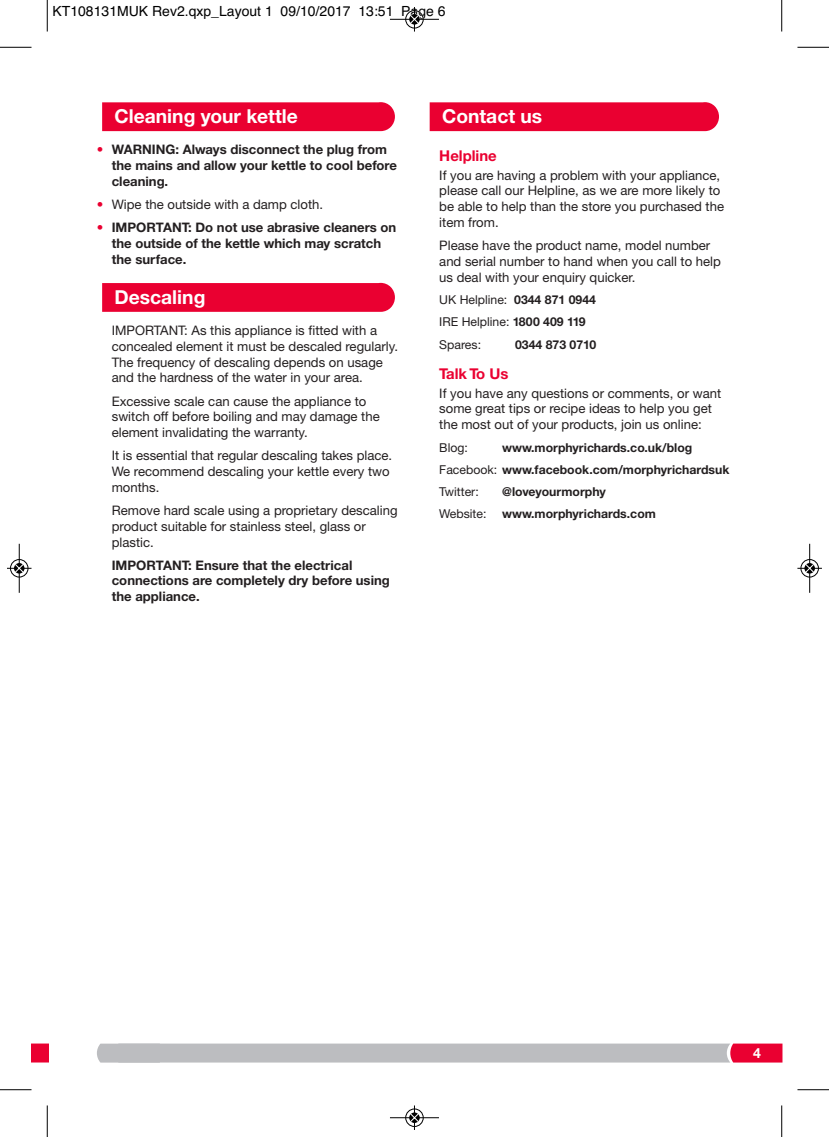
<style>
.page{position:relative;width:829px;height:1137px;background:#fff}
.page>*{position:absolute;margin:0;border:0;box-sizing:border-box;transform-origin:0 0}
.t1{font:700 19.25px "Helvetica Neue CE";color:#fff}
.t2{font:700 14.88px "Helvetica Neue CE";color:#ea0031}
.t3{font:14px "Helvetica";color:#000}
.t4{font:700 14px "Helvetica Neue CE";color:#fff}
.t5{font:13.12px/15.8px "Helvetica Neue";color:#231f20}
.t6{font:700 13.12px/15.8px "Helvetica Neue CE";color:#231f20}
.t7{font:700 12.25px/22.2px "Helvetica Neue CE";color:#231f20}
.t8{font:12.25px/22.4px "Helvetica Neue";color:#231f20}
.s1{font-family:"Helvetica Neue";font-weight:400;color:#ea0031}
.s2{color:#ea0031}
.s3{font-family:"Helvetica Neue CE";font-weight:700}
.s4{font-family:"Helvetica Neue";font-weight:400}
</style>
<div class="page">
<svg style="left:97px;top:1043px;width:685px;height:19px;background:#c1b1b7"></svg>
<svg style="left:32px;top:1043px;width:17px;height:19px"></svg>
<div style="left:102px;top:102px;width:293px;height:29px;background:#ea0031"></div>
<svg style="left:102px;top:283px;width:293px;height:29px;background:#ea0434"></svg>
<div style="left:430px;top:102px;width:289px;height:29px;background:#ea0031"></div>
<hr style="left:47px;top:0;width:1px;height:32px;background:#000">
<hr style="left:0;top:47px;width:32px;height:1px;background:#000">
<hr style="left:781px;top:0;width:1px;height:32px;background:#000">
<hr style="left:797px;top:47px;width:32px;height:1px;background:#000">
<hr style="left:47px;top:1105px;width:1px;height:31px;background:#000">
<hr style="left:0;top:1089px;width:32px;height:1px;background:#000">
<hr style="left:781px;top:1105px;width:1px;height:31px;background:#000">
<hr style="left:797px;top:1089px;width:32px;height:1px;background:#000">
<div style="left:405px;top:10px;width:19px;height:19px;border:1px solid #fff;border-radius:50%"></div>
<hr style="left:390px;top:19px;width:49px;height:1px;background:#000">
<div style="left:405px;top:10px;width:18px;height:18px;border:1px solid #000;border-radius:50%"></div>
<svg style="left:410px;top:7px;width:9px;height:25px"></svg>
<div style="left:405px;top:1108px;width:19px;height:18px;border:1px solid #fff;border-radius:50%"></div>
<hr style="left:390px;top:1117px;width:49px;height:1px;background:#000">
<div style="left:405px;top:1108px;width:18px;height:18px;border:1px solid #000;border-radius:50%"></div>
<svg style="left:410px;top:1105px;width:9px;height:24px"></svg>
<div style="left:10px;top:559px;width:19px;height:18px;border:1px solid #fff;border-radius:50%"></div>
<hr style="left:19px;top:543px;width:1px;height:49px;background:#000">
<div style="left:10px;top:559px;width:18px;height:18px;border:1px solid #000;border-radius:50%"></div>
<div style="left:14px;top:563px;width:10px;height:10px;background:#000;border-radius:50%"></div>
<svg style="left:7px;top:563px;width:25px;height:9px"></svg>
<div style="left:800px;top:559px;width:19px;height:18px;border:1px solid #fff;border-radius:50%"></div>
<hr style="left:809px;top:543px;width:1px;height:49px;background:#000">
<div style="left:800px;top:559px;width:18px;height:18px;border:1px solid #000;border-radius:50%"></div>
<div style="left:804px;top:563px;width:11px;height:10px;background:#000;border-radius:50%"></div>
<svg style="left:797px;top:563px;width:25px;height:9px"></svg>
<p class="t3" style="left:52px;top:3px;width:395px">KT108131MUK Rev2.qxp_Layout 1 09/10/2017 13:51 Page 6</p>
<h1 class="t1" style="left:115px;top:109px;width:185px">Cleaning your kettle</h1>
<p class="t6" style="left:112px;top:143px;width:287px;text-indent:-15px"><span class="s1">•</span> WARNING: Always disconnect the plug from the mains and allow your kettle to cool before cleaning.</p>
<p class="t5" style="left:97px;top:198px;width:228px"><span class="s2">•</span> Wipe the outside with a damp cloth.</p>
<p class="t6" style="left:112px;top:221px;width:286px;text-indent:-15px"><span class="s1">•</span> IMPORTANT: Do not use abrasive cleaners on the outside of the kettle which may scratch the surface.</p>
<h1 class="t1" style="left:115px;top:290px;width:92px">Descaling</h1>
<p class="t5" style="left:112px;top:324px;width:288px">IMPORTANT: As this appliance is fitted with a concealed element it must be descaled regularly.<br>The frequency of descaling depends on usage and the hardness of the water in your area.</p>
<p class="t5" style="left:112px;top:394px;width:269px">Excessive scale can cause the appliance to switch off before boiling and may damage the element invalidating the warranty.</p>
<p class="t5" style="left:112px;top:449px;width:282px">It is essential that regular descaling takes place.<br>We recommend descaling your kettle every two months.</p>
<p class="t5" style="left:112px;top:503px;width:287px">Remove hard scale using a proprietary descaling product suitable for stainless steel, glass or plastic.</p>
<p class="t6" style="left:112px;top:558px;width:280px">IMPORTANT: Ensure that the electrical connections are completely dry before using the appliance.</p>
<h1 class="t1" style="left:442px;top:109px;width:102px">Contact us</h1>
<p class="t2" style="left:439px;top:150px;width:59px">Helpline</p>
<p class="t5" style="left:439px;top:168px;width:286px">If you are having a problem with your appliance, please call our Helpline, as we are more likely to be able to help than the store you purchased the item from.</p>
<p class="t5" style="left:439px;top:239px;width:283px">Please have the product name, model number and serial number to hand when you call to help us deal with your enquiry quicker.</p>
<p class="t8" style="left:439px;top:290px;width:158px">UK Helpline: <span class="s3">0344 871 0944<br></span>IRE Helpline: <span class="s3">1800 409 119<br></span>Spares:</p>
<p class="t7" style="left:515px;top:335px;width:83px">0344 873 0710</p>
<p class="t2" style="left:439px;top:368px;width:71px">Talk To Us</p>
<p class="t5" style="left:439px;top:386px;width:283px">If you have any questions or comments, or want some great tips or recipe ideas to help you get the most out of your products, join us online:</p>
<p class="t8" style="left:439px;top:437px;width:30px">Blog:</p>
<p class="t7" style="left:439px;top:437px;width:292px;text-indent:63px">www.morphyrichards.co.uk/blog<br><span class="s4">Facebook:</span> www.facebook.com/morphyrichardsuk</p>
<p class="t8" style="left:439px;top:481px;width:41px">Twitter:</p>
<p class="t7" style="left:502px;top:481px;width:105px">@loveyourmorphy</p>
<p class="t8" style="left:439px;top:504px;width:49px">Website:</p>
<p class="t7" style="left:502px;top:504px;width:155px">www.morphyrichards.com</p>
<p class="t4" style="left:753px;top:1047px;width:9px">4</p>
</div>
